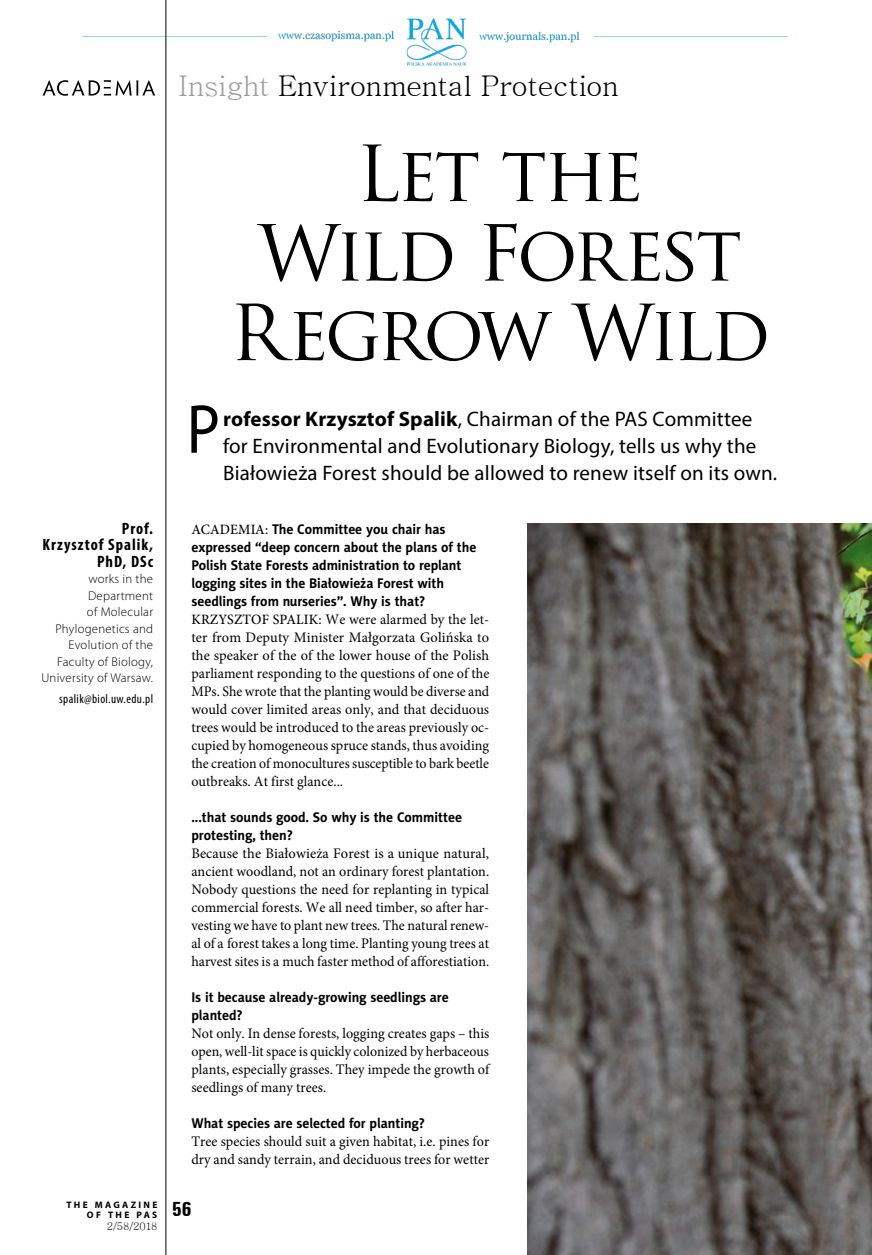
<style>
.page{position:relative;width:872px;height:1255px;background:#fff}
.page>*{position:absolute;margin:0;border:0;box-sizing:border-box;transform-origin:0 0}
.t1{font:75px/79.5px "Trajan Pro";letter-spacing:-.055em;color:#000;text-align:center}
.t2{font:69.75px "Myriad Pro";color:#000;scale:.9 1}
.t3{font:28.5px "Batang";letter-spacing:-.015em;color:#000}
.t4{font:21px/27px "Myriad Pro";letter-spacing:.01em;color:#000}
.t5{font:700 condensed 21px "Unitus TEE";color:#000}
.t6{font:700 condensed 16.5px/16.5px "Myriad Pro";letter-spacing:.06em;color:#000;text-align:right}
.t7{font:14.55px/18px "Minion Pro";letter-spacing:.005em;color:#000;text-align:justify}
.t8{font:700 14.1px/18px "Naomi Sans EFN";letter-spacing:-.005em;color:#000}
.t9{font:300 12.75px/16.5px "Myriad Pro";letter-spacing:.02em;color:#000;text-align:right}
.t10{font:condensed 12.75px "Myriad Pro";letter-spacing:.03em;color:#000}
.t11{font:10.5px "Batang";letter-spacing:-.025em;color:#000}
.t12{font:700 9.45px/10.5px "Myriad Pro";letter-spacing:.245em;color:#000;text-align:right}
.s1{color:#9d9d9c}
.s2{font-weight:700}
.s3{font-family:"Minion Pro";font-weight:500;font-size:14.25px}
.s4{font-weight:500;font-size:14.25px}
</style>
<div class="page">
<img style="left:82px;top:15px;width:706px;height:54px">
<hr style="left:166px;top:0;width:1px;height:1254px;background:#000">
<img style="left:527px;top:523px;width:345px;height:731px">
<svg style="left:43px;top:80px;width:112px;height:16px"></svg>
<h3 class="t3" style="left:179px;top:71px;width:441px"><span class="s1">Insight</span> Environmental Protection</h3>
<h1 class="t1" style="left:229px;top:133px;width:542px">Let the<br>Wild Forest<br>Regrow Wild</h1>
<h2 class="t2" style="left:187px;top:386px;width:39px">P</h2>
<h3 class="t4" style="left:223px;top:405px;width:555px"><span class="s2">rofessor Krzysztof Spalik</span>, Chairman of the PAS Committee for Environmental and Evolutionary Biology, tells us why the<br>Białowieża Forest should be allowed to renew itself on its own.</h3>
<p class="t6" style="left:43px;top:519px;width:112px">Prof.<br>Krzysztof Spalik,<br>PhD, DSc</p>
<p class="t9" style="left:41px;top:570px;width:113px">works in the<br>Department<br>of Molecular<br>Phylogenetics and<br>Evolution of the<br>Faculty of Biology,<br>University of Warsaw.</p>
<p class="t10" style="left:59px;top:691px;width:95px">spalik@biol.uw.edu.pl</p>
<p class="t12" style="left:67px;top:1198px;width:92px">THE MAGAZINE<br>OF THE PAS</p>
<p class="t11" style="left:107px;top:1221px;width:52px">2/58/2018</p>
<p class="t8" style="left:191px;top:520px;width:286px"><span class="s3">ACADEMIA:</span> The Committee you chair has expressed “deep concern about the plans of the Polish State Forests administration to replant logging sites in the Białowieża Forest with seedlings from nurseries”. Why is that?</p>
<p class="t7" style="left:191px;top:610px;width:299px"><span class="s4">KRZYSZTOF SPALIK:</span> We were alarmed by the let&shy;ter from Deputy Minister Małgorzata Golińska to the speaker of the of the lower house of the Polish parliament responding to the questions of one of the MPs. She wrote that the planting would be diverse and would cover limited areas only, and that deciduous trees would be introduced to the areas previously oc&shy;cupied by homogeneous spruce stands, thus avoiding the creation of monocultures susceptible to bark beetle outbreaks. At first glance...</p>
<p class="t8" style="left:191px;top:808px;width:272px">...that sounds good. So why is the Committee protesting, then?</p>
<p class="t7" style="left:191px;top:844px;width:299px">Because the Białowieża Forest is a unique natural, ancient woodland, not an ordinary forest plantation.<br>Nobody questions the need for replanting in typical commercial forests. We all need timber, so after har&shy;vesting we have to plant new trees. The natural renew&shy;al of a forest takes a long time. Planting young trees at harvest sites is a much faster method of afforestiation.</p>
<p class="t8" style="left:191px;top:988px;width:259px">Is it because already-growing seedlings are planted?</p>
<p class="t7" style="left:191px;top:1024px;width:299px">Not only. In dense forests, logging creates gaps – this open, well-lit space is quickly colonized by herbaceous plants, especially grasses. They impede the growth of seedlings of many trees.</p>
<p class="t8" style="left:191px;top:1114px;width:235px">What species are selected for planting?</p>
<p class="t7" style="left:191px;top:1132px;width:299px">Tree species should suit a given habitat, i.e. pines for dry and sandy terrain, and deciduous trees for wetter</p>
<h3 class="t5" style="left:172px;top:1196px;width:21px">56</h3>
</div>
